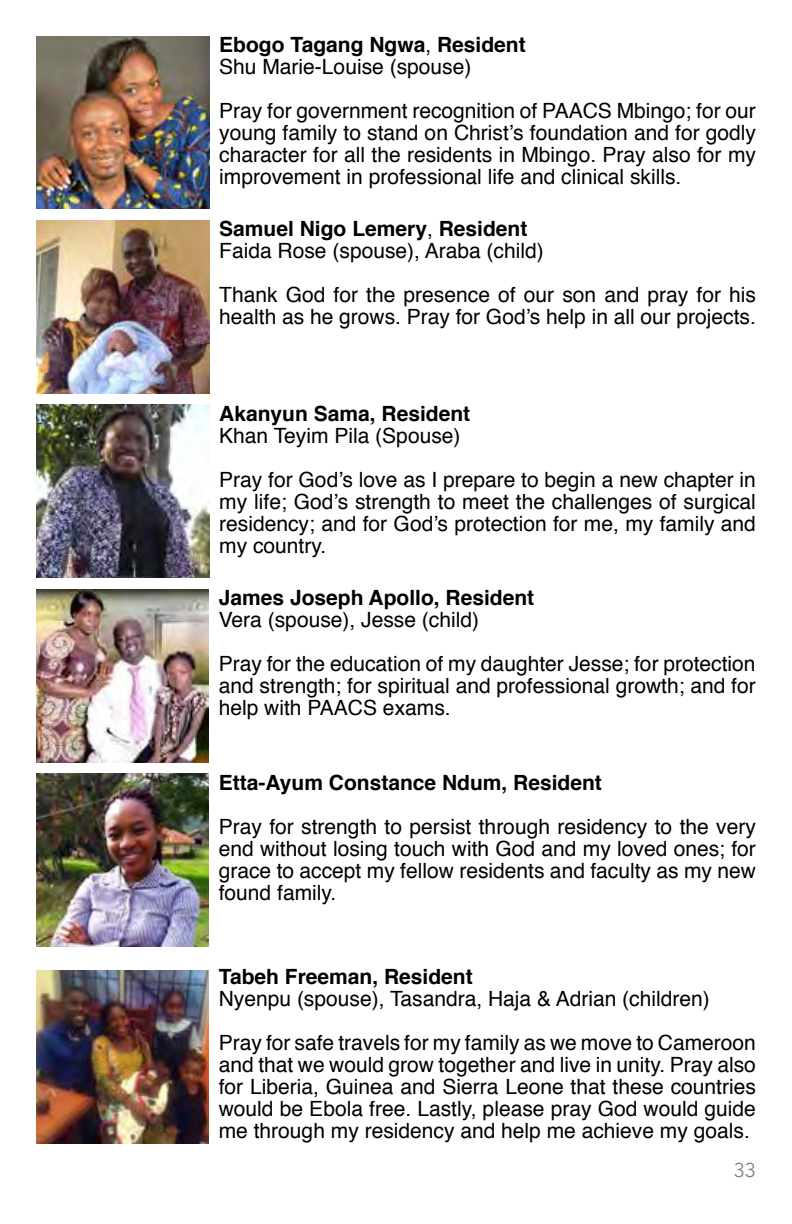
<style>
.page{position:relative;width:792px;height:1224px;background:#fff}
.page>*{position:absolute;margin:0;border:0;box-sizing:border-box;transform-origin:0 0}
.t1{font:21px/22px "Helvetica";color:#000}
.t2{font:700 21px "Helvetica";color:#000}
.t3{font:20px "Avenir";color:#808284}
.s1{font-weight:700}
</style>
<div class="page">
<img style="left:36px;top:970px;width:173px;height:173px">
<img style="left:36px;top:589px;width:173px;height:173px">
<img style="left:36px;top:774px;width:173px;height:173px">
<img style="left:36px;top:220px;width:173px;height:173px">
<img style="left:36px;top:36px;width:173px;height:173px">
<img style="left:36px;top:405px;width:173px;height:173px">
<p class="t1" style="left:219px;top:34px;width:308px"><span class="s1">Ebogo Tagang Ngwa</span>, <span class="s1">Resident<br></span>Shu Marie-Louise (spouse)</p>
<p class="t1" style="left:219px;top:100px;width:538px;text-align:justify">Pray for government recognition of PAACS Mbingo; for our young family to stand on Christ’s foundation and for godly character for all the residents in Mbingo. Pray also for my improvement in professional life and clinical skills.</p>
<p class="t1" style="left:219px;top:218px;width:326px"><span class="s1">Samuel Nigo Lemery</span>, <span class="s1">Resident<br></span>Faida Rose (spouse), Araba (child)</p>
<p class="t1" style="left:219px;top:284px;width:538px">Thank God for the presence of our son and pray for his health as he grows. Pray for God’s help in all our projects.</p>
<p class="t2" style="left:219px;top:396px;width:252px">Akanyun Sama, Resident</p>
<p class="t1" style="left:219px;top:414px;width:538px;line-height:44px">Khan Teyim Pila (Spouse)<br>Pray for God’s love as I prepare to begin a new chapter in</p>
<p class="t1" style="left:219px;top:491px;width:538px;text-align:justify">my life; God’s strength to meet the challenges of surgical residency; and for God’s protection for me, my family and my country.</p>
<p class="t2" style="left:219px;top:581px;width:317px">James Joseph Apollo, Resident</p>
<p class="t1" style="left:219px;top:598px;width:538px;line-height:44px">Vera (spouse), Jesse (child)<br>Pray for the education of my daughter Jesse; for protection</p>
<p class="t1" style="left:219px;top:675px;width:538px">and strength; for spiritual and professional growth; and for help with PAACS exams.</p>
<p class="t2" style="left:219px;top:765px;width:385px">Etta-Ayum Constance Ndum, Resident</p>
<p class="t1" style="left:219px;top:816px;width:539px;text-align:justify">Pray for strength to persist through residency to the very end without losing touch with God and my loved ones; for grace to accept my fellow residents and faculty as my new found family.</p>
<p class="t2" style="left:219px;top:960px;width:256px">Tabeh Freeman, Resident</p>
<p class="t1" style="left:219px;top:977px;width:539px;line-height:44px">Nyenpu (spouse), Tasandra, Haja &amp; Adrian (children)<br>Pray for safe travels for my family as we move to Cameroon</p>
<p class="t1" style="left:219px;top:1054px;width:539px;text-align:justify">and that we would grow together and live in unity. Pray also for Liberia, Guinea and Sierra Leone that these countries would be Ebola free. Lastly, please pray God would guide me through my residency and help me achieve my goals.</p>
<p class="t3" style="left:734px;top:1158px;width:24px">33</p>
</div>
